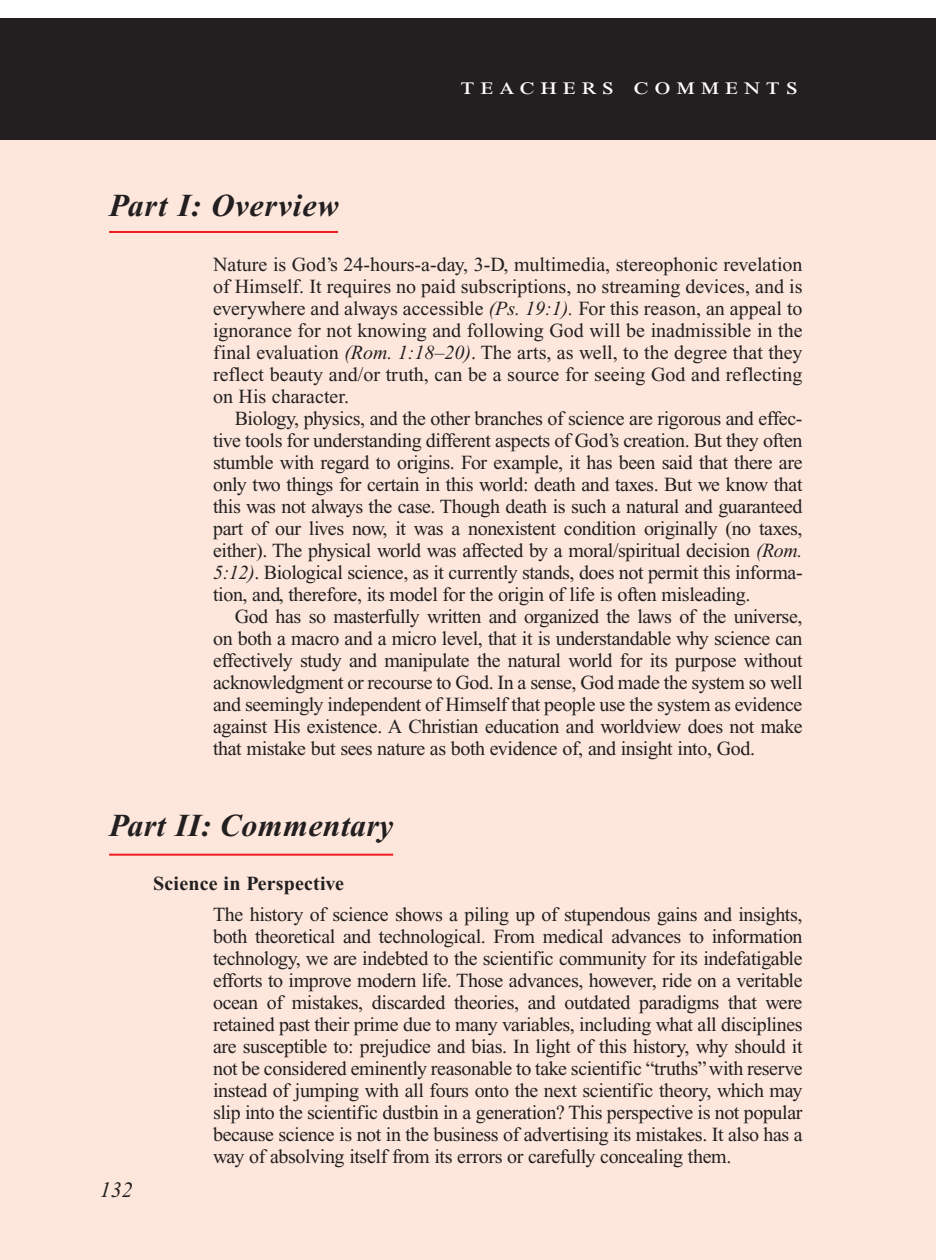
<style>
.page{position:relative;width:936px;height:1260px;background:#fff}
.page>*{position:absolute;margin:0;border:0;box-sizing:border-box;transform-origin:0 0}
.Main_Head_Teachers_C{font:italic 700 32px "Times New Roman PS Std";letter-spacing:.01em;color:#231f20}
.Teachers_Comments_He{font:24px "Times New Roman PS Std";letter-spacing:.2em;color:#fff;scale:1.2 1}
.PageNumbers{font:italic 22px "Times New Roman PS Std";color:#231f20}
.Objectives_Body_Text{font:20px/22px "Times New Roman PS Std";letter-spacing:-.02em;color:#231f20;text-align:justify}
.Roman_Numeral_Sub_He{font:700 20px "Times New Roman PS Std";letter-spacing:.01em;color:#231f20}
.s1{font-style:italic}
</style>
<div class="page">
<div style="left:0;top:136px;width:936px;height:1124px;background:#fde7dc"></div>
<hr style="left:109px;top:231px;width:229px;height:2px;background:#ee1d23">
<hr style="left:109px;top:854px;width:284px;height:2px;background:#ee1d23">
<div style="left:0;top:18px;width:936px;height:122px;background:#231f20"></div>
<p class="Main_Head_Teachers_C" style="left:109px;top:188px;width:231px">Part I: Overview</p>
<p class="Teachers_Comments_He" style="left:461px;top:73px;width:283px">teachers comments</p>
<p class="Objectives_Body_Text" style="left:213px;top:253px;width:591px">Nature is God’s 24-hours-a-day, 3-D, multimedia, stereophonic revelation of Himself. It requires no paid subscriptions, no streaming devices, and is everywhere and always accessible <span class="s1">(Ps. 19:1).</span> For this reason, an appeal to ignorance for not knowing and following God will be inadmissible in the final evaluation <span class="s1">(Rom. 1:18–20)</span>. The arts, as well, to the degree that they reflect beauty and/or truth, can be a source for seeing God and reflecting on His character.</p>
<p class="Objectives_Body_Text" style="left:213px;top:407px;width:591px;text-indent:22px">Biology, physics, and the other branches of science are rigorous and effec&shy;tive tools for understanding different aspects of God’s creation. But they often stumble with regard to origins. For example, it has been said that there are only two things for certain in this world: death and taxes. But we know that this was not always the case. Though death is such a natural and guaranteed part of our lives now, it was a nonexistent condition originally (no taxes, either). The physical world was affected by a moral/spiritual decision <span class="s1">(Rom.<br>5:12)</span>. Biological science, as it currently stands, does not permit this informa&shy;tion, and, therefore, its model for the origin of life is often misleading.</p>
<p class="Objectives_Body_Text" style="left:213px;top:605px;width:591px;text-indent:22px">God has so masterfully written and organized the laws of the universe, on both a macro and a micro level, that it is understandable why science can effectively study and manipulate the natural world for its purpose without acknowledgment or recourse to God. In a sense, God made the system so well and seemingly independent of Himself that people use the system as evidence against His existence. A Christian education and worldview does not make that mistake but sees nature as both evidence of, and insight into, God.</p>
<p class="Main_Head_Teachers_C" style="left:109px;top:808px;width:286px">Part II: Commentary</p>
<p class="Roman_Numeral_Sub_He" style="left:153px;top:872px;width:192px">Science in Perspective</p>
<p class="Objectives_Body_Text" style="left:213px;top:903px;width:591px">The history of science shows a piling up of stupendous gains and insights, both theoretical and technological. From medical advances to information technology, we are indebted to the scientific community for its indefatigable efforts to improve modern life. Those advances, however, ride on a veritable ocean of mistakes, discarded theories, and outdated paradigms that were retained past their prime due to many variables, including what all disciplines are susceptible to: prejudice and bias. In light of this history, why should it not be considered eminently reasonable to take scientific “truths” with reserve instead of jumping with all fours onto the next scientific theory, which may slip into the scientific dustbin in a generation? This perspective is not popular because science is not in the business of advertising its mistakes. It also has a way of absolving itself from its errors or carefully concealing them.</p>
<p class="PageNumbers" style="left:100px;top:1178px;width:34px">132</p>
</div>
